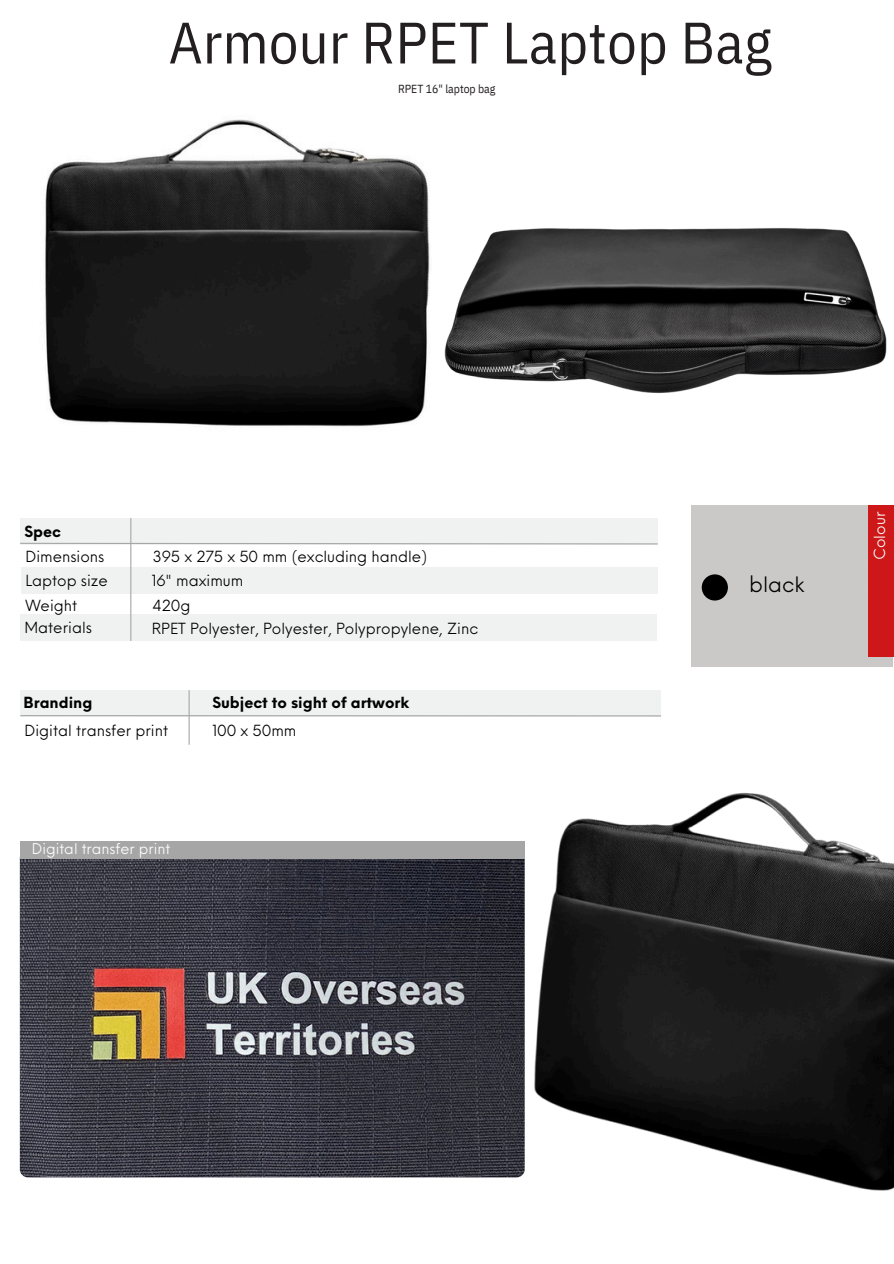
<style>
.page{position:relative;width:894px;height:1264px;background:#fff}
.page>*{position:absolute;margin:0;border:0;box-sizing:border-box;transform-origin:0 0}
.t1{font:58.35px "IBM Plex Sans Cond";letter-spacing:.005em;color:#231f20}
.t2{font:20.7px "Neue Einstellung";color:#000}
.t3{font:15px "Neue Einstellung";color:#000}
.t4{font:700 15px "Neue Einstellung";color:#000}
.t5{font:15px "Neue Einstellung";color:#fff}
.t6{font:14.55px "Neue Einstellung";color:#fff}
.t7{font:11.7px "IBM Plex Sans Cond";color:#231f20}
</style>
<div class="page">
<div style="left:691px;top:505px;width:202px;height:162px;background:#cbc8c8"></div>
<div style="left:868px;top:505px;width:25px;height:152px;background:#cd1719"></div>
<div style="left:701px;top:574px;width:26px;height:26px;background:#000;border-radius:50%"></div>
<img style="left:45px;top:119px;width:369px;height:308px">
<div style="left:20px;top:690px;width:641px;height:26px;background:#f0f2f2"></div>
<hr style="left:20px;top:715px;width:641px;height:1px;background:#a6a6a6">
<hr style="left:188px;top:690px;width:2px;height:54px;background:#a6a6a6">
<div style="left:20px;top:518px;width:637px;height:26px;background:#f0f2f2"></div>
<svg style="left:20px;top:542px;width:638px;height:3px"></svg>
<div style="left:20px;top:614px;width:636px;height:27px;background:#f0f2f2"></div>
<div style="left:21px;top:568px;width:636px;height:26px;background:#f0f2f2"></div>
<hr style="left:130px;top:518px;width:1px;height:123px;background:#a6a6a6">
<img style="left:20px;top:850px;width:504px;height:327px;border-radius:8px">
<div style="left:20px;top:841px;width:504px;height:18px;background:#a6a6a6"></div>
<img style="left:484px;top:792px;width:409px;height:399px">
<img style="left:414px;top:163px;width:473px;height:257px">
<h2 class="t1" style="left:169px;top:4px;width:604px">Armour RPET Laptop Bag</h2>
<p class="t7" style="left:398px;top:81px;width:99px">RPET 16" laptop bag</p>
<h3 class="t4" style="left:24px;top:518px;width:38px">Spec</h3>
<h3 class="t3" style="left:25px;top:542px;width:81px">Dimensions</h3>
<h3 class="t3" style="left:153px;top:543px;width:276px">395 x 275 x 50 mm (excluding handle)</h3>
<h3 class="t3" style="left:25px;top:566px;width:84px">Laptop size</h3>
<h3 class="t3" style="left:152px;top:566px;width:93px">16" maximum</h3>
<h3 class="t3" style="left:25px;top:592px;width:53px">Weight</h3>
<h3 class="t3" style="left:153px;top:592px;width:39px">420g</h3>
<h3 class="t3" style="left:24px;top:613px;width:69px">Materials</h3>
<h3 class="t3" style="left:152px;top:614px;width:328px">RPET Polyester, Polyester, Polypropylene, Zinc</h3>
<p class="t4" style="left:24px;top:689px;width:70px">Branding</p>
<h3 class="t4" style="left:212px;top:688px;width:198px">Subject to sight of artwork</h3>
<p class="t3" style="left:24px;top:717px;width:145px">Digital transfer print</p>
<h2 class="t3" style="left:212px;top:717px;width:85px">100 x 50mm</h2>
<p class="t6" style="left:32px;top:835px;width:140px">Digital transfer print</p>
<p class="t2" style="left:749px;top:565px;width:57px">black</p>
<h3 class="t5" style="left:865px;top:559px;width:49px;rotate:-90deg">Colour</h3>
</div>
